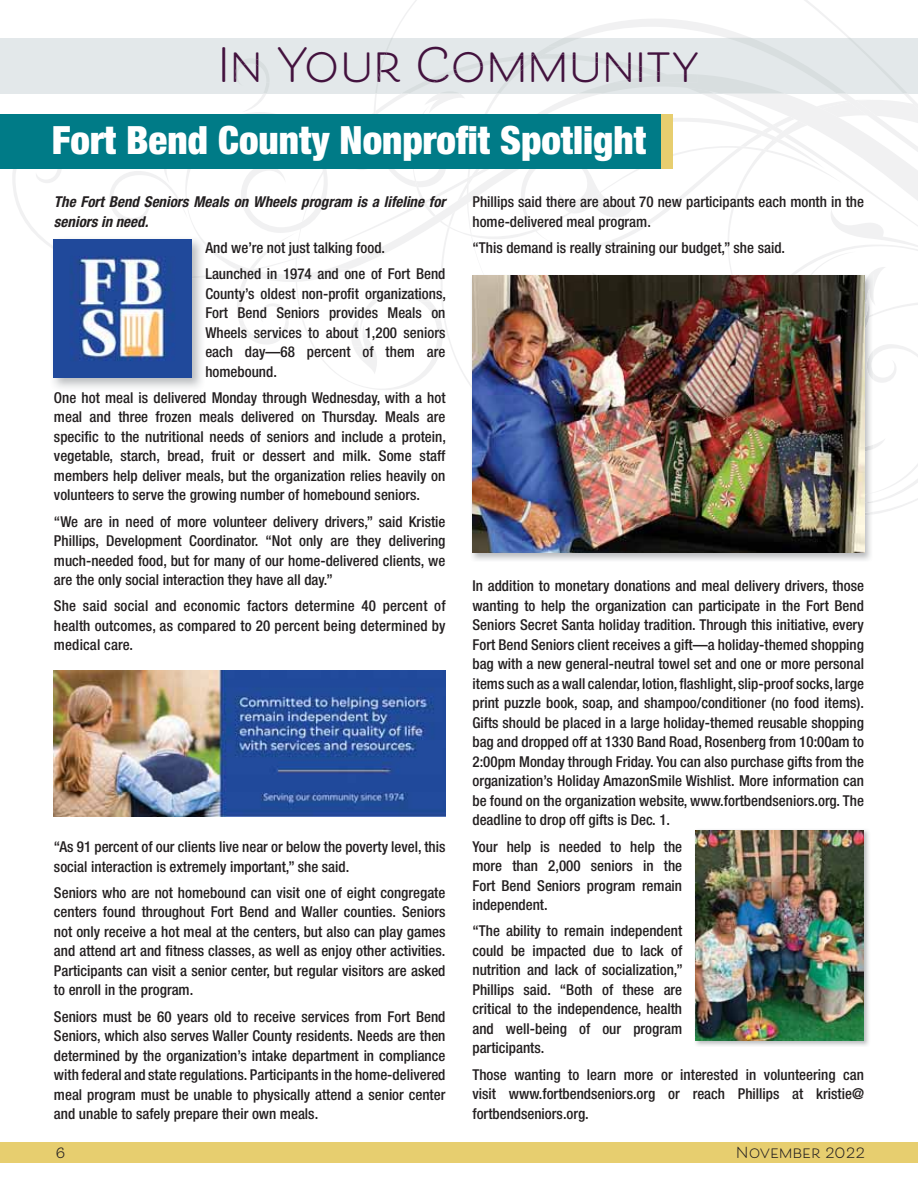
<style>
.page{position:relative;width:918px;height:1188px;background:#fff}
.page>*{position:absolute;margin:0;border:0;box-sizing:border-box;transform-origin:0 0}
.t1{font:700 46.5px "Beloved Sans Basic";color:#410f3c}
.t2{font:900 condensed 39px "Helvetica Neue";color:#fff}
.t3{font:500 condensed 15px/19.5px "Helvetica Neue";color:#231f20;text-align:justify}
.t4{font:italic 700 condensed 15px/19.5px "Helvetica Neue";color:#231f20}
.t5{font:700 15px "Beloved Sans Basic";letter-spacing:.02em;color:#231f20}
.s1{color:#43123e}
</style>
<div class="page">
<div style="left:0;top:1142px;width:918px;height:21px;background:#e7ce6f"></div>
<div style="left:0;top:38px;width:918px;height:55px;background:#e3e8ea"></div>
<svg style="left:12px;top:114px;width:187px;height:132px"></svg>
<div style="left:0;top:115px;width:660px;height:54px;background:#007b87"></div>
<img style="left:50px;top:236px;width:149px;height:152px">
<svg style="left:199px;top:0;width:719px;height:514px"></svg>
<img style="left:50px;top:244px;width:155px;height:34px">
<img style="left:54px;top:240px;width:138px;height:138px">
<img style="left:470px;top:274px;width:401px;height:286px">
<img style="left:864px;top:501px;width:9px;height:4px">
<img style="left:864px;top:452px;width:9px;height:43px">
<img style="left:593px;top:274px;width:73px;height:2px">
<img style="left:864px;top:314px;width:9px;height:138px">
<img style="left:870px;top:274px;width:3px;height:30px">
<img style="left:731px;top:274px;width:139px;height:79px">
<img style="left:483px;top:274px;width:60px;height:2px">
<img style="left:472px;top:276px;width:392px;height:277px">
<img style="left:695px;top:830px;width:174px;height:216px">
<img style="left:696px;top:830px;width:168px;height:210px">
<img style="left:54px;top:671px;width:391px;height:145px">
<h1 class="t1" style="left:218px;top:39px;width:484px"><span class="s1">I You</span>r Community</h1>
<h1 class="t1" style="left:230px;top:39px;width:34px">n</h1>
<h2 class="t2" style="left:52px;top:126px;width:596px">Fort Bend County Nonprofit Spotlight</h2>
<p class="t4" style="left:54px;top:194px;width:396px">The Fort Bend Seniors Meals on Wheels program is a lifeline for seniors in need.</p>
<p class="t3" style="left:205px;top:236px;width:242px;line-height:26.2px">And we’re not just talking food.<br>Launched in 1974 and one of Fort Bend</p>
<p class="t3" style="left:205px;top:285px;width:242px">County’s oldest non-profit organizations, Fort Bend Seniors provides Meals on Wheels services to about 1,200 seniors each day—68 percent of them are homebound.</p>
<p class="t3" style="left:54px;top:390px;width:394px">One hot meal is delivered Monday through Wednesday, with a hot meal and three frozen meals delivered on Thursday. Meals are specific to the nutritional needs of seniors and include a protein, vegetable, starch, bread, fruit or dessert and milk. Some staff members help deliver meals, but the organization relies heavily on volunteers to serve the growing number of homebound seniors.</p>
<p class="t3" style="left:54px;top:513px;width:393px">“We are in need of more volunteer delivery drivers,” said Kristie Phillips, Development Coordinator. “Not only are they delivering much-needed food, but for many of our home-delivered clients, we are the only social interaction they have all day.”</p>
<p class="t3" style="left:54px;top:598px;width:393px">She said social and economic factors determine 40 percent of health outcomes, as compared to 20 percent being determined by medical care.</p>
<p class="t3" style="left:472px;top:194px;width:393px">Phillips said there are about 70 new participants each month in the home-delivered meal program.</p>
<p class="t3" style="left:472px;top:240px;width:314px">“This demand is really straining our budget,” she said.</p>
<p class="t3" style="left:472px;top:578px;width:393px">In addition to monetary donations and meal delivery drivers, those wanting to help the organization can participate in the Fort Bend Seniors Secret Santa holiday tradition. Through this initiative, every Fort Bend Seniors client receives a gift—a holiday-themed shopping bag with a new general-neutral towel set and one or more personal items such as a wall calendar, lotion, flashlight, slip-proof socks, large print puzzle book, soap, and shampoo/conditioner (no food items).<br>Gifts should be placed in a large holiday-themed reusable shopping bag and dropped off at 1330 Band Road, Rosenberg from 10:00am to 2:00pm Monday through Friday. You can also purchase gifts from the organization’s Holiday AmazonSmile Wishlist. More information can be found on the organization website, www.fortbendseniors.org. The deadline to drop off gifts is Dec. 1.</p>
<p class="t3" style="left:472px;top:838px;width:211px">Your help is needed to help the more than 2,000 seniors in the Fort Bend Seniors program remain independent.</p>
<p class="t3" style="left:472px;top:923px;width:212px">“The ability to remain independent could be impacted due to lack of nutrition and lack of socialization,” Phillips said. “Both of these are critical to the independence, health and well-being of our program participants.</p>
<p class="t3" style="left:472px;top:1066px;width:393px">Those wanting to learn more or interested in volunteering can visit www.fortbendseniors.org or reach Phillips at kristie@ fortbendseniors.org.</p>
<p class="t3" style="left:54px;top:839px;width:393px">“As 91 percent of our clients live near or below the poverty level, this social interaction is extremely important,” she said.</p>
<p class="t3" style="left:54px;top:885px;width:393px">Seniors who are not homebound can visit one of eight congregate centers found throughout Fort Bend and Waller counties. Seniors not only receive a hot meal at the centers, but also can play games and attend art and fitness classes, as well as enjoy other activities.<br>Participants can visit a senior center, but regular visitors are asked to enroll in the program.</p>
<p class="t3" style="left:54px;top:1008px;width:393px">Seniors must be 60 years old to receive services from Fort Bend Seniors, which also serves Waller County residents. Needs are then determined by the organization’s intake department in compliance with federal and state regulations. Participants in the home-delivered meal program must be unable to physically attend a senior center and unable to safely prepare their own meals.</p>
<p class="t5" style="left:56px;top:1144px;width:11px">6</p>
<p class="t5" style="left:736px;top:1144px;width:130px">November 2022</p>
</div>
